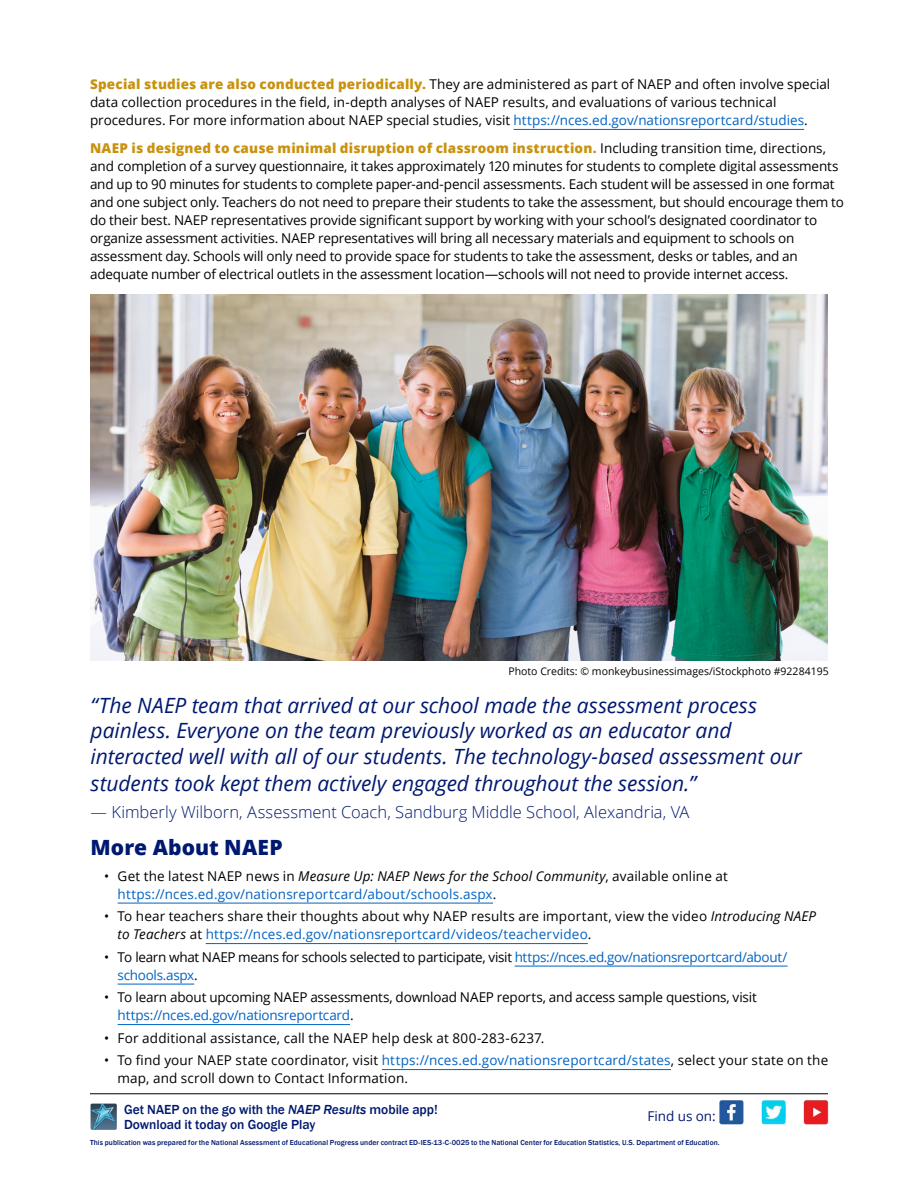
<style>
.page{position:relative;width:918px;height:1188px;background:#fff}
.page>*{position:absolute;margin:0;border:0;box-sizing:border-box;transform-origin:0 0}
.t1{font:italic 21px/26px "Open Sans";letter-spacing:-.005em;color:#001970}
.t2{font:800 21px "Open Sans";color:#001970}
.t3{font:300 16.5px "Open Sans";color:#001970}
.t4{font:13.5px/18px "Open Sans";letter-spacing:-.01em;color:#000}
.t5{font:13.5px/18px "Open Sans";letter-spacing:.01em;color:#000}
.t6{font:13.5px/18px "Open Sans";letter-spacing:.01em;color:#0063c5}
.t7{font:500 13.5px/15px "Franklin Gothic";color:#001970}
.t8{font:13.5px "Open Sans";color:#001970}
.t9{font:10.5px "Open Sans";color:#000}
.t10{font:500 7.5px "Franklin Gothic";letter-spacing:.005em;color:#001970}
.s1{font-weight:800;color:#c9920e}
.s2{color:#0063c5}
.s3{color:#000}
.s4{font-style:italic;color:#000}
.s5{font-style:italic}
</style>
<div class="page">
<hr style="left:118px;top:1024px;width:232px;height:1px;background:#0063c5">
<hr style="left:118px;top:984px;width:76px;height:1px;background:#0063c5">
<hr style="left:515px;top:966px;width:273px;height:1px;background:#0063c5">
<hr style="left:206px;top:943px;width:382px;height:1px;background:#0063c5">
<hr style="left:118px;top:903px;width:375px;height:1px;background:#0063c5">
<hr style="left:514px;top:129px;width:290px;height:1px;background:#0063c5">
<hr style="left:382px;top:1069px;width:289px;height:1px;background:#0063c5">
<img style="left:90px;top:295px;width:738px;height:366px">
<img style="left:91px;top:1104px;width:26px;height:26px">
<hr style="left:90px;top:1094px;width:738px;height:1px;background:#000">
<img style="left:719px;top:1100px;width:110px;height:25px">
<p class="t4" style="left:90px;top:75px;width:742px"><span class="s1">Special studies are also conducted periodically.</span> They are administered as part of NAEP and often involve special data collection procedures in the field, in-depth analyses of NAEP results, and evaluations of various technical procedures. For more information about NAEP special studies, visit <span class="s2">https://nces.ed.gov/nationsreportcard/studies</span>.</p>
<p class="t4" style="left:90px;top:139px;width:755px"><span class="s1">NAEP is designed to cause minimal disruption of classroom instruction.</span> Including transition time, directions, and completion of a survey questionnaire, it takes approximately 120 minutes for students to complete digital assessments and up to 90 minutes for students to complete paper-and-pencil assessments. Each student will be assessed in one format and one subject only. Teachers do not need to prepare their students to take the assessment, but should encourage them to do their best. NAEP representatives provide significant support by working with your school’s designated coordinator to organize assessment activities. NAEP representatives will bring all necessary materials and equipment to schools on assessment day. Schools will only need to provide space for students to take the assessment, desks or tables, and an adequate number of electrical outlets in the assessment location—schools will not need to provide internet access.</p>
<p class="t9" style="left:508px;top:664px;width:322px">Photo Credits: © monkeybusinessimages/iStockphoto #92284195</p>
<p class="t1" style="left:91px;top:691px;width:713px">“The NAEP team that arrived at our school made the assessment process painless. Everyone on the team previously worked as an educator and interacted well with all of our students. The technology-based assessment our students took kept them actively engaged throughout the session.”</p>
<p class="t3" style="left:91px;top:800px;width:600px">— Kimberly Wilborn, Assessment Coach, Sandburg Middle School, Alexandria, VA</p>
<h1 class="t2" style="left:91px;top:831px;width:194px">More About NAEP</h1>
<p class="t4" style="left:104px;top:866px;width:7px">•</p>
<p class="t4" style="left:104px;top:907px;width:7px">•</p>
<p class="t4" style="left:104px;top:947px;width:7px">•</p>
<p class="t4" style="left:104px;top:988px;width:7px">•</p>
<p class="t4" style="left:104px;top:1026px;width:7px;line-height:22.5px">• •</p>
<p class="t6" style="left:118px;top:866px;width:612px"><span class="s3">Get the latest NAEP news in</span> <span class="s4">Measure Up: NAEP News for the School Community</span><span class="s3">, available online at </span>https://nces.ed.gov/nationsreportcard/about/schools.aspx<span class="s3">.</span></p>
<p class="t5" style="left:118px;top:907px;width:700px">To hear teachers share their thoughts about why NAEP results are important, view the video <span class="s5">Introducing NAEP to Teachers</span> at <span class="s2">https://nces.ed.gov/nationsreportcard/videos/teachervideo</span>.</p>
<p class="t4" style="left:118px;top:947px;width:671px">To learn what NAEP means for schools selected to participate, visit <span class="s2">https://nces.ed.gov/nationsreportcard/about/ schools.aspx</span>.</p>
<p class="t4" style="left:118px;top:988px;width:641px">To learn about upcoming NAEP assessments, download NAEP reports, and access sample questions, visit <span class="s2">https://nces.ed.gov/nationsreportcard</span>.</p>
<p class="t5" style="left:118px;top:1026px;width:712px;line-height:22.5px">For additional assistance, call the NAEP help desk at 800-283-6237.<br>To find your NAEP state coordinator, visit <span class="s2">https://nces.ed.gov/nationsreportcard/states</span>, select your state on the</p>
<p class="t7" style="left:124px;top:1102px;width:315px">Get NAEP on the go with the <span class="s5">NAEP Results</span> mobile app!<br>Download it today on Google Play</p>
<p class="t8" style="left:647px;top:1107px;width:70px">Find us on:</p>
<p class="t5" style="left:118px;top:1069px;width:292px">map, and scroll down to Contact Information.</p>
<p class="t10" style="left:90px;top:1138px;width:631px">This publication was prepared for the National Assessment of Educational Progress under contract ED-IES-13-C-0025 to the National Center for Education Statistics, U.S. Department of Education.</p>
</div>
